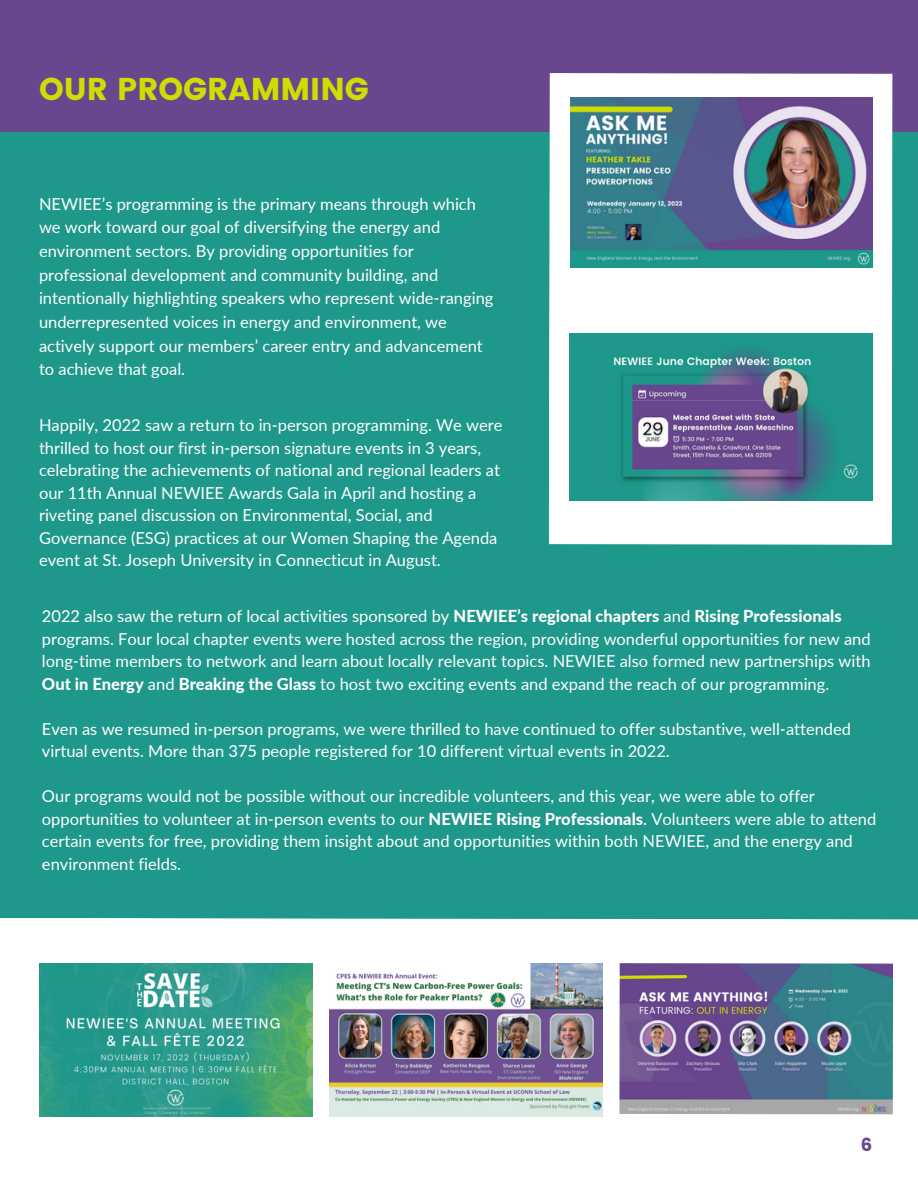
<style>
.page{position:relative;width:918px;height:1188px;background:#1e988a}
.page>*{position:absolute;margin:0;border:0;box-sizing:border-box;transform-origin:0 0}
.t1{font:31.5px "Poppins";color:#cfde00}
.t2{font:18px "Poppins";color:#68478e}
.t3{font:16.5px/22.5px "Lato";color:#fff}
.s1{font-weight:800}
</style>
<div class="page">
<div style="left:0;top:0;width:918px;height:132px;background:#68478e"></div>
<div style="left:549px;top:73px;width:344px;height:472px;background:#fff"></div>
<div style="left:0;top:918px;width:918px;height:270px;background:#fff"></div>
<img style="left:570px;top:97px;width:303px;height:170px">
<img style="left:570px;top:334px;width:302px;height:166px">
<img style="left:39px;top:963px;width:273px;height:153px">
<img style="left:329px;top:963px;width:274px;height:153px">
<img style="left:619px;top:963px;width:274px;height:151px">
<h1 class="t1" style="left:39px;top:71px;width:331px">OUR PROGRAMMING</h1>
<p class="t3" style="left:39px;top:192px;width:456px;line-height:23.7px">NEWIEE’s programming is the primary means through which we work toward our goal of diversifying the energy and environment sectors. By providing opportunities for professional development and community building, and intentionally highlighting speakers who represent wide-ranging underrepresented voices in energy and environment, we actively support our members’ career entry and advancement to achieve that goal.</p>
<p class="t3" style="left:39px;top:413px;width:465px">Happily, 2022 saw a return to in-person programming. We were thrilled to host our first in-person signature events in 3 years, celebrating the achievements of national and regional leaders at our 11th Annual NEWIEE Awards Gala in April and hosting a riveting panel discussion on Environmental, Social, and Governance (ESG) practices at our Women Shaping the Agenda event at St. Joseph University in Connecticut in August.</p>
<p class="t3" style="left:42px;top:605px;width:830px">2022 also saw the return of local activities sponsored by <span class="s1">NEWIEE’s regional chapters</span> and <span class="s1">Rising Professionals </span>programs. Four local chapter events were hosted across the region, providing wonderful opportunities for new and long-time members to network and learn about locally relevant topics. NEWIEE also formed new partnerships with <span class="s1">Out in Energy</span> and <span class="s1">Breaking the Glass</span> to host two exciting events and expand the reach of our programming.</p>
<p class="t3" style="left:42px;top:717px;width:811px">Even as we resumed in-person programs, we were thrilled to have continued to offer substantive, well-attended virtual events. More than 375 people registered for 10 different virtual events in 2022.</p>
<p class="t3" style="left:42px;top:785px;width:836px">Our programs would not be possible without our incredible volunteers, and this year, we were able to offer opportunities to volunteer at in-person events to our <span class="s1">NEWIEE Rising Professionals</span>. Volunteers were able to attend certain events for free, providing them insight about and opportunities within both NEWIEE, and the energy and environment fields.</p>
<p class="t2" style="left:861px;top:1135px;width:13px">6</p>
</div>
